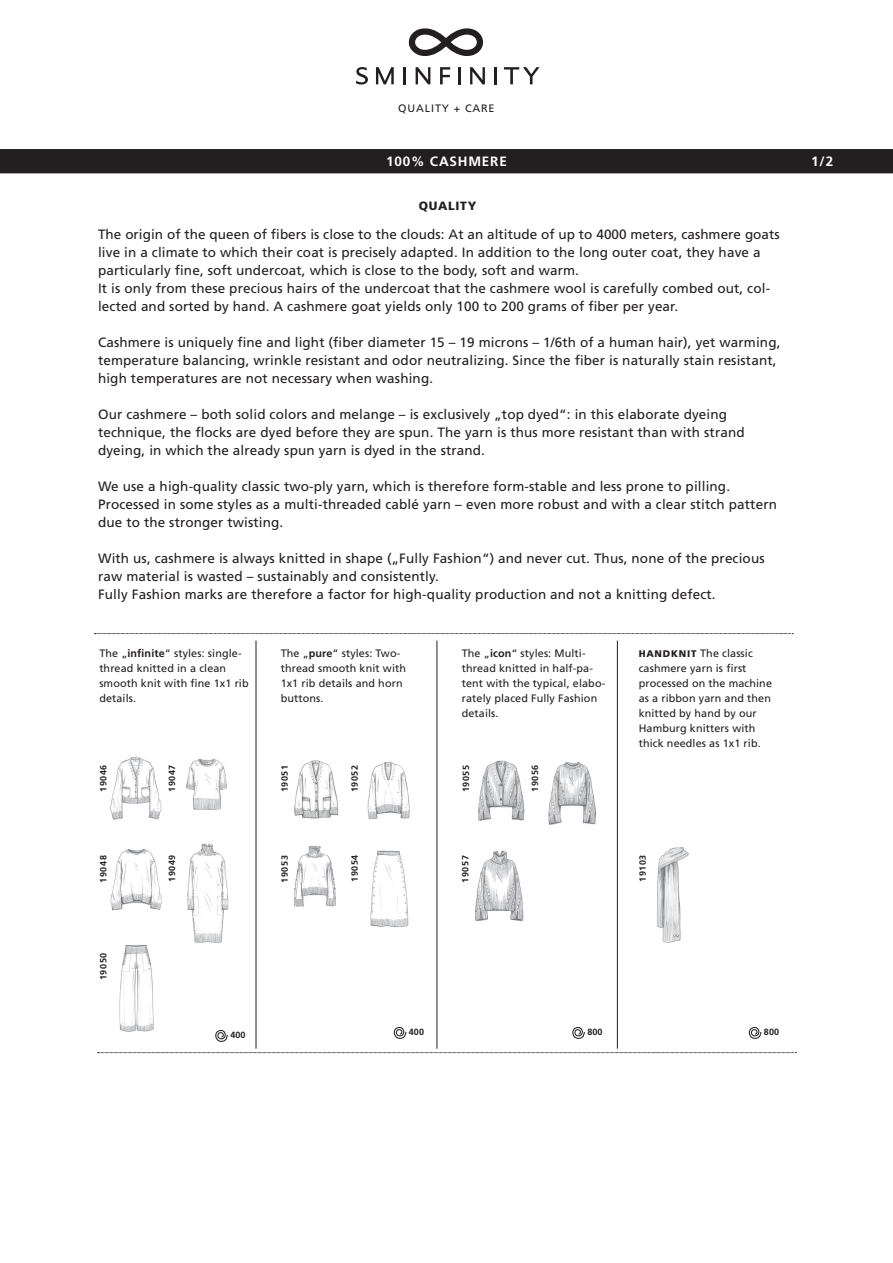
<style>
.page{position:relative;width:893px;height:1263px;background:#fff}
.page>*{position:absolute;margin:0;border:0;box-sizing:border-box;transform-origin:0 0}
.t1{font:13.5px/18px "Frutiger";letter-spacing:.01em;color:#231f20}
.t2{font:700 13.5px "Frutiger";letter-spacing:.06em;color:#fff}
.t3{font:900 12px "Frutiger";letter-spacing:.06em;color:#231f20}
.t4{font:10.8px/15px "Frutiger";letter-spacing:.01em;color:#231f20}
.t5{font:10.8px "Frutiger";letter-spacing:.08em;color:#231f20}
.t6{font:700 9px "Frutiger";letter-spacing:.06em;color:#231f20}
.s1{font-weight:700}
.s2{font-weight:900;font-size:9.6px}
</style>
<div class="page">
<div style="left:1px;top:150px;width:891px;height:23px;background:#231f20"></div>
<div style="left:0;top:149px;width:893px;height:24px;border:2px solid #231f20"></div>
<svg style="left:94px;top:633px;width:699px;height:1px"></svg>
<svg style="left:98px;top:1052px;width:698px;height:1px"></svg>
<hr style="left:256px;top:641px;width:1px;height:408px;background:#231f20">
<hr style="left:437px;top:641px;width:1px;height:408px;background:#231f20">
<hr style="left:617px;top:641px;width:1px;height:408px;background:#231f20">
<img style="left:110px;top:757px;width:52px;height:63px">
<img style="left:186px;top:759px;width:41px;height:51px">
<img style="left:110px;top:849px;width:52px;height:62px">
<img style="left:187px;top:843px;width:42px;height:100px">
<img style="left:370px;top:850px;width:39px;height:77px">
<img style="left:119px;top:944px;width:35px;height:88px">
<img style="left:294px;top:760px;width:45px;height:59px">
<img style="left:367px;top:762px;width:43px;height:57px">
<img style="left:294px;top:845px;width:42px;height:62px">
<img style="left:478px;top:760px;width:46px;height:61px">
<img style="left:548px;top:762px;width:49px;height:63px">
<img style="left:475px;top:851px;width:48px;height:70px">
<svg style="left:356px;top:67px;width:12px;height:18px"></svg>
<svg style="left:376px;top:67px;width:18px;height:17px"></svg>
<hr style="left:403px;top:67px;width:3px;height:17px;background:#231f20">
<hr style="left:494px;top:67px;width:3px;height:17px;background:#231f20">
<svg style="left:504px;top:67px;width:35px;height:17px"></svg>
<svg style="left:408px;top:28px;width:77px;height:56px"></svg>
<svg style="left:215px;top:1030px;width:13px;height:12px"></svg>
<svg style="left:393px;top:1027px;width:14px;height:12px"></svg>
<svg style="left:572px;top:1027px;width:13px;height:12px"></svg>
<svg style="left:748px;top:1027px;width:14px;height:12px"></svg>
<img style="left:657px;top:847px;width:32px;height:96px">
<p class="t5" style="left:398px;top:102px;width:98px">QUALITY + CARE</p>
<p class="t2" style="left:386px;top:154px;width:122px">100% CASHMERE</p>
<p class="t2" style="left:811px;top:153px;width:23px">1/2</p>
<p class="t3" style="left:419px;top:199px;width:59px">QUALITY</p>
<p class="t1" style="left:98px;top:225px;width:683px">The origin of the queen of fibers is close to the clouds: At an altitude of up to 4000 meters, cashmere goats live in a climate to which their coat is precisely adapted. In addition to the long outer coat, they have a particularly fine, soft undercoat, which is close to the body, soft and warm.<br>It is only from these precious hairs of the undercoat that the cashmere wool is carefully combed out, col&shy;lected and sorted by hand. A cashmere goat yields only 100 to 200 grams of fiber per year.</p>
<p class="t1" style="left:98px;top:333px;width:684px">Cashmere is uniquely fine and light (fiber diameter 15 – 19 microns – 1/6th of a human hair), yet warming, temperature balancing, wrinkle resistant and odor neutralizing. Since the fiber is naturally stain resistant, high temperatures are not necessary when washing.</p>
<p class="t1" style="left:98px;top:405px;width:648px">Our cashmere – both solid colors and melange – is exclusively „top dyed“: in this elaborate dyeing technique, the flocks are dyed before they are spun. The yarn is thus more resistant than with strand dyeing, in which the already spun yarn is dyed in the strand.</p>
<p class="t1" style="left:98px;top:477px;width:680px">We use a high-quality classic two-ply yarn, which is therefore form-stable and less prone to pilling.<br>Processed in some styles as a multi-threaded cablé yarn – even more robust and with a clear stitch pattern due to the stronger twisting.</p>
<p class="t1" style="left:98px;top:549px;width:668px">With us, cashmere is always knitted in shape („Fully Fashion“) and never cut. Thus, none of the precious raw material is wasted – sustainably and consistently.<br>Fully Fashion marks are therefore a factor for high-quality production and not a knitting defect.</p>
<p class="t4" style="left:99px;top:646px;width:151px">The „<span class="s1">infinite</span>“ styles: single&shy;thread knitted in a clean smooth knit with fine 1x1 rib details.</p>
<p class="t4" style="left:281px;top:646px;width:127px">The „<span class="s1">pure</span>“ styles: Two&shy;thread smooth knit with<br>1x1 rib details and horn buttons.</p>
<p class="t4" style="left:462px;top:646px;width:145px">The „<span class="s1">icon</span>“ styles: Multi&shy;thread knitted in half-pa&shy;tent with the typical, elabo&shy;rately placed Fully Fashion details.</p>
<p class="t6" style="left:98px;top:792px;width:29px;rotate:-90deg">19046</p>
<p class="t6" style="left:279px;top:792px;width:29px;rotate:-90deg">19051</p>
<p class="t6" style="left:349px;top:792px;width:29px;rotate:-90deg">19052</p>
<p class="t6" style="left:461px;top:792px;width:29px;rotate:-90deg">19055</p>
<p class="t6" style="left:167px;top:792px;width:29px;rotate:-90deg">19047</p>
<p class="t6" style="left:530px;top:792px;width:29px;rotate:-90deg">19056</p>
<p class="t6" style="left:98px;top:883px;width:29px;rotate:-90deg">19048</p>
<p class="t6" style="left:98px;top:980px;width:29px;rotate:-90deg">19050</p>
<p class="t6" style="left:167px;top:882px;width:29px;rotate:-90deg">19049</p>
<p class="t6" style="left:349px;top:882px;width:29px;rotate:-90deg">19054</p>
<p class="t6" style="left:279px;top:883px;width:29px;rotate:-90deg">19053</p>
<p class="t6" style="left:460px;top:883px;width:29px;rotate:-90deg">19057</p>
<p class="t4" style="left:639px;top:645px;width:135px"><span class="s2">HANDKNIT</span> The classic cashmere yarn is first processed on the machine as a ribbon yarn and then knitted by hand by our<br>Hamburg knitters with thick needles as 1x1 rib.</p>
<p class="t6" style="left:637px;top:882px;width:29px;rotate:-90deg">19103</p>
<p class="t6" style="left:230px;top:1030px;width:17px">400</p>
<p class="t6" style="left:409px;top:1027px;width:17px">400</p>
<p class="t6" style="left:587px;top:1027px;width:17px">800</p>
<p class="t6" style="left:764px;top:1027px;width:17px">800</p>
</div>
